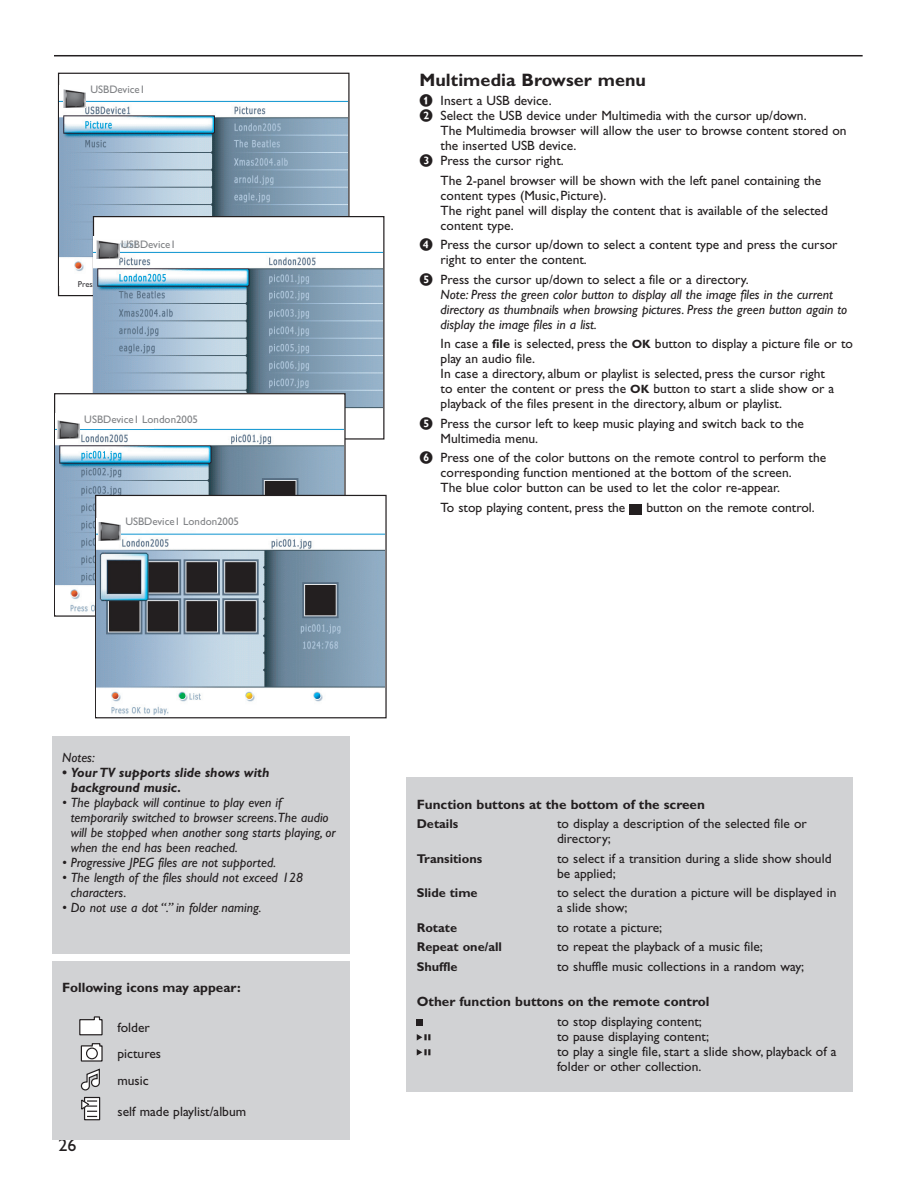
<style>
.page{position:relative;width:918px;height:1188px;background:#fff}
.page>*{position:absolute;margin:0;border:0;box-sizing:border-box;transform-origin:0 0}
.t1{font:700 18px "Gill Sans Std";letter-spacing:.005em;color:#231f20}
.t2{font:18px "Gill Sans Std";color:#231f20}
.t3{font:13.5px/15px "Gill Sans Std";color:#231f20}
.t4{font:italic 13.5px/15px "Gill Sans Std";color:#231f20}
.t5{font:700 13.5px "Gill Sans Std";color:#231f20}
.t6{font:italic 700 13.5px/15px "Gill Sans Std";color:#231f20}
.t7{font:700 12.75px "Gill Sans Std";color:#231f20}
.t8{font:10.95px "Gill Sans Std";color:#808285}
.s1{font-family:"Philips DFU"}
.s2{font-family:"Philips DFU";font-style:normal}
.s3{font-style:normal}
.s4{font-weight:700;font-size:12.75px}
.s5{font-weight:700;font-size:12px}
</style>
<div class="page">
<hr style="left:54px;top:55px;width:809px;height:1px;background:#231f20">
<div style="left:52px;top:961px;width:298px;height:179px;background:#d1d2d4"></div>
<svg style="left:79px;top:1016px;width:24px;height:20px"></svg>
<svg style="left:80px;top:1043px;width:23px;height:19px"></svg>
<div style="left:87px;top:1048px;width:10px;height:11px;background:#fff;border-radius:50%"></div>
<div style="left:86px;top:1048px;width:12px;height:11px;border:1px solid #231f20;border-radius:50%"></div>
<svg style="left:86px;top:1099px;width:12px;height:19px"></svg>
<div style="left:84px;top:1097px;width:16px;height:23px;border:1px solid #231f20"></div>
<svg style="left:81px;top:1098px;width:16px;height:19px"></svg>
<svg style="left:80px;top:1068px;width:20px;height:23px"></svg>
<div style="left:52px;top:736px;width:298px;height:218px;background:#d1d2d4"></div>
<div style="left:407px;top:778px;width:446px;height:314px;background:#d1d2d4"></div>
<div style="left:417px;top:1019px;width:6px;height:7px;background:#231f20"></div>
<svg style="left:417px;top:1034px;width:13px;height:7px"></svg>
<svg style="left:417px;top:1049px;width:13px;height:7px"></svg>
<div style="left:630px;top:504px;width:12px;height:11px;background:#231f20"></div>
<div style="left:58px;top:73px;width:292px;height:223px;border:1px solid #231f20"></div>
<img style="left:60px;top:89px;width:288px;height:197px">
<img style="left:63px;top:90px;width:23px;height:18px">
<div style="left:93px;top:217px;width:291px;height:222px;background:#fff"></div>
<img style="left:94px;top:241px;width:289px;height:168px">
<img style="left:96px;top:240px;width:23px;height:18px">
<div style="left:55px;top:394px;width:290px;height:222px;background:#fff"></div>
<img style="left:55px;top:428px;width:289px;height:184px">
<img style="left:57px;top:420px;width:23px;height:18px">
<div style="left:96px;top:495px;width:290px;height:223px;background:#fff"></div>
<div style="left:95px;top:495px;width:292px;height:223px;border:1px solid #231f20"></div>
<img style="left:96px;top:518px;width:288px;height:198px">
<div style="left:100px;top:517px;width:95px;height:13px;background:#fff"></div>
<img style="left:98px;top:522px;width:23px;height:18px">
<p class="t8" style="left:90px;top:83px;width:56px">USBDevice1</p>
<p class="t8" style="left:121px;top:238px;width:56px">USBDevice1</p>
<p class="t8" style="left:84px;top:413px;width:115px">USBDevice1 London2005</p>
<p class="t8" style="left:125px;top:515px;width:115px">USBDevice1 London2005</p>
<h1 class="t1" style="left:419px;top:69px;width:228px">Multimedia Browser menu</h1>
<p class="t3" style="left:419px;top:93px;width:134px"><span class="s1">&amp;</span> Insert a USB device.</p>
<p class="t3" style="left:419px;top:108px;width:389px"><span class="s1">é</span> Select the USB device under Multimedia with the cursor up/down.</p>
<p class="t3" style="left:441px;top:123px;width:408px">The Multimedia browser will allow the user to browse content stored on</p>
<p class="t3" style="left:441px;top:138px;width:137px">the inserted USB device.</p>
<p class="t3" style="left:419px;top:153px;width:146px"><span class="s1">“</span> Press the cursor right.</p>
<p class="t3" style="left:441px;top:173px;width:389px">The 2-panel browser will be shown with the left panel containing the content types (Music, Picture).<br>The right panel will display the content that is available of the selected content type.</p>
<p class="t3" style="left:441px;top:237px;width:399px;text-indent:-21px"><span class="s1">‘</span> Press the cursor up/down to select a content type and press the cursor right to enter the content.</p>
<p class="t4" style="left:441px;top:272px;width:408px;text-indent:-21px"><span class="s2">(</span> <span class="s3">Press the cursor up/down to select a file or a directory.<br></span>Note: Press the green color button to display all the image files in the current directory as thumbnails when browsing pictures. Press the green button again to display the image files in a list.</p>
<p class="t3" style="left:441px;top:336px;width:414px">In case a <span class="s4">file</span> is selected, press the <span class="s5">OK</span> button to display a picture file or to play an audio file.<br>In case a directory, album or playlist is selected, press the cursor right<br>to enter the content or press the <span class="s5">OK</span> button to start a slide show or a playback of the files present in the directory, album or playlist.</p>
<p class="t3" style="left:441px;top:416px;width:365px;text-indent:-21px"><span class="s1">(</span> Press the cursor left to keep music playing and switch back to the<br>Multimedia menu.</p>
<p class="t3" style="left:441px;top:450px;width:387px;text-indent:-21px"><span class="s1">§</span> Press one of the color buttons on the remote control to perform the corresponding function mentioned at the bottom of the screen.<br>The blue color button can be used to let the color re-appear.</p>
<p class="t3" style="left:441px;top:500px;width:186px">To stop playing content, press the</p>
<p class="t3" style="left:646px;top:500px;width:170px">button on the remote control.</p>
<p class="t4" style="left:62px;top:750px;width:34px">Notes:</p>
<p class="t6" style="left:71px;top:765px;width:200px;text-indent:-9px">• Your TV supports slide shows with background music.</p>
<p class="t4" style="left:71px;top:795px;width:267px;text-indent:-9px">• The playback will continue to play even if temporarily switched to browser screens.The audio will be stopped when another song starts playing, or when the end has been reached.</p>
<p class="t4" style="left:62px;top:855px;width:215px">• Progressive JPEG files are not supported.</p>
<p class="t4" style="left:71px;top:870px;width:234px;text-indent:-9px">• The length of the files should not exceed 128 characters.</p>
<p class="t4" style="left:62px;top:900px;width:201px">• Do not use a dot “.” in folder naming.</p>
<p class="t5" style="left:62px;top:980px;width:180px">Following icons may appear:</p>
<p class="t3" style="left:118px;top:1015px;width:45px;line-height:25.5px">folder pictures</p>
<p class="t3" style="left:118px;top:1073px;width:33px">music</p>
<p class="t3" style="left:118px;top:1104px;width:130px">self made playlist/album</p>
<h1 class="t2" style="left:59px;top:1135px;width:19px">26</h1>
<p class="t5" style="left:417px;top:796px;width:290px">Function buttons at the bottom of the screen</p>
<p class="t7" style="left:417px;top:816px;width:43px">Details</p>
<p class="t3" style="left:557px;top:816px;width:251px">to display a description of the selected file or directory;</p>
<p class="t7" style="left:417px;top:851px;width:67px">Transitions</p>
<p class="t3" style="left:557px;top:851px;width:276px">to select if a transition during a slide show should be applied;</p>
<p class="t7" style="left:417px;top:885px;width:62px">Slide time</p>
<p class="t3" style="left:557px;top:885px;width:281px">to select the duration a picture will be displayed in a slide show;</p>
<p class="t7" style="left:417px;top:920px;width:42px">Rotate</p>
<p class="t3" style="left:557px;top:920px;width:107px">to rotate a picture;</p>
<p class="t7" style="left:417px;top:939px;width:87px">Repeat one/all</p>
<p class="t3" style="left:557px;top:939px;width:207px">to repeat the playback of a music file;</p>
<p class="t7" style="left:417px;top:959px;width:42px">Shuffle</p>
<p class="t3" style="left:557px;top:959px;width:249px">to shuffle music collections in a random way;</p>
<p class="t5" style="left:417px;top:994px;width:294px">Other function buttons on the remote control</p>
<p class="t3" style="left:557px;top:1014px;width:281px">to stop displaying content;<br>to pause displaying content;<br>to play a single file, start a slide show, playback of a folder or other collection.</p>
</div>
